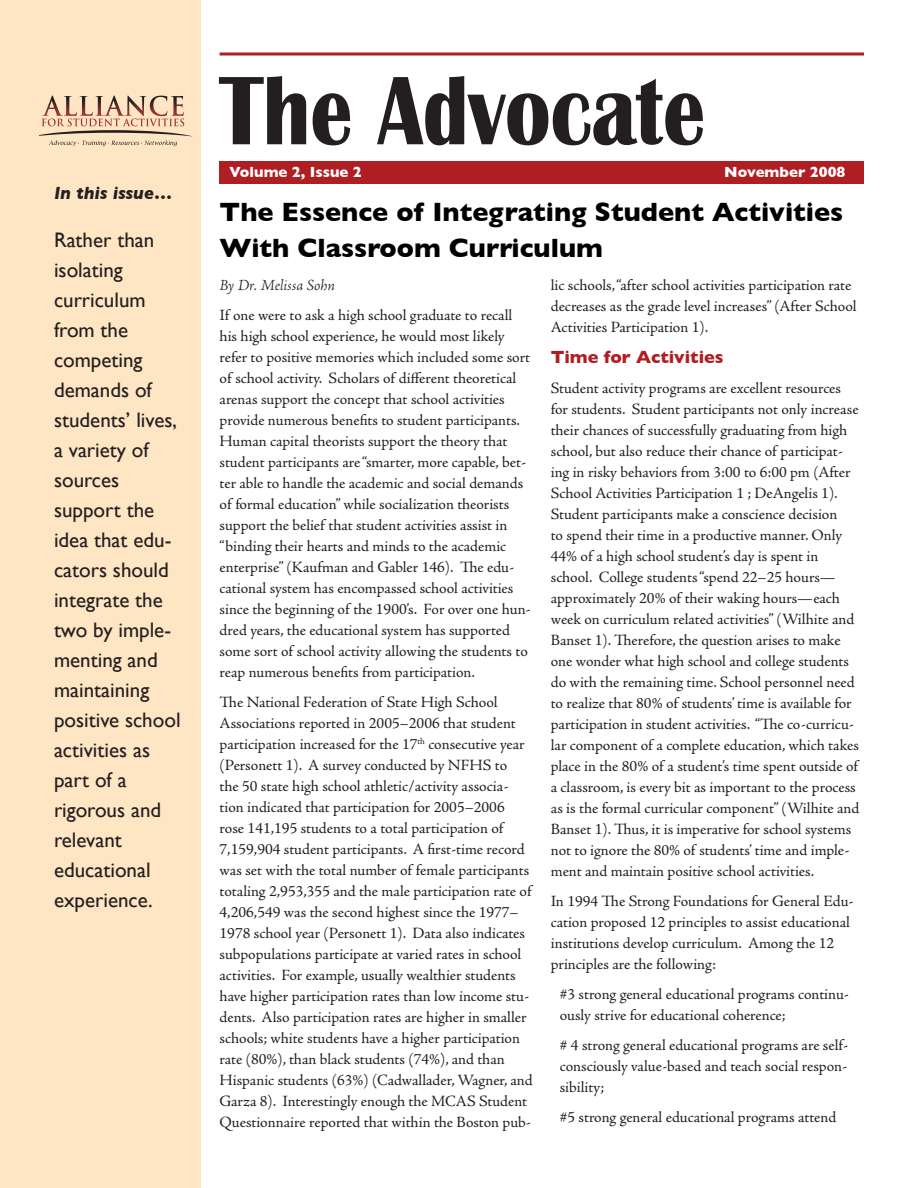
<style>
.page{position:relative;width:918px;height:1188px;background:#fff}
.page>*{position:absolute;margin:0;border:0;box-sizing:border-box;transform-origin:0 0}
.t1{font:700 100.8px "Britannic";color:#231f20;scale:.83 1}
.Headline{font:700 27px/36px "Gill Sans";color:#000001}
.Pull_quote{font:21px/30px "Gill Sans";color:#231f20}
.Subhead{font:700 18px "Gill Sans";color:#af1e22}
.Pull_quote-2{font:italic 700 18px "Gill Sans";color:#231f20}
.Body_text{font:15.75px/21px "Adobe Jenson Pro";letter-spacing:-.005em;color:#231f20}
.body_text_-_indent{font:15.75px/21px "Adobe Jenson Pro";letter-spacing:-.005em;color:#231f20}
.byline{font:italic 300 15.75px "Adobe Jenson Pro";color:#231f20}
.t2{font:700 15px "Gill Sans";color:#fff}
</style>
<div class="page">
<div style="left:0;top:0;width:200px;height:1188px;background:#fee5c3"></div>
<svg style="left:40px;top:95px;width:153px;height:51px"></svg>
<div style="left:220px;top:161px;width:644px;height:23px;background:#af1e22"></div>
<svg style="left:220px;top:52px;width:644px;height:4px;background:#c25659"></svg>
<p class="Pull_quote-2" style="left:54px;top:183px;width:120px">In this issue…</p>
<p class="Pull_quote" style="left:54px;top:225px;width:102px">Rather than isolating</p>
<p class="Pull_quote" style="left:54px;top:285px;width:125px">curriculum from the competing demands of students’ lives, a variety of sources</p>
<p class="Pull_quote" style="left:54px;top:495px;width:128px">support the idea that edu&shy;cators should integrate the two by imple&shy;menting and maintaining positive school</p>
<p class="Pull_quote" style="left:54px;top:735px;width:98px">activities as part of a</p>
<p class="Pull_quote" style="left:54px;top:795px;width:109px">rigorous and relevant</p>
<p class="Pull_quote" style="left:54px;top:855px;width:100px">educational experience.</p>
<p class="t1" style="left:220px;top:54px;width:586px">The Advocate</p>
<p class="t2" style="left:230px;top:163px;width:134px">Volume 2, Issue 2</p>
<p class="t2" style="left:724px;top:163px;width:123px">November 2008</p>
<p class="Headline" style="left:220px;top:194px;width:625px">The Essence of Integrating Student Activities<br>With Classroom Curriculum</p>
<p class="byline" style="left:220px;top:276px;width:117px">By Dr. Melissa Sohn</p>
<p class="Body_text" style="left:220px;top:305px;width:313px">If one were to ask a high school graduate to recall his high school experience, he would most likely refer to positive memories which included some sort of school activity. Scholars of different theoretical arenas support the concept that school activities provide numerous benefits to student participants.<br>Human capital theorists support the theory that student participants are “smarter, more capable, bet&shy;ter able to handle the academic and social demands of formal education” while socialization theorists support the belief that student activities assist in “binding their hearts and minds to the academic enterprise” (Kaufman and Gabler 146). The edu&shy;cational system has encompassed school activities since the beginning of the 1900’s. For over one hun&shy;dred years, the educational system has supported some sort of school activity allowing the students to reap numerous benefits from participation.</p>
<p class="Body_text" style="left:220px;top:692px;width:315px">The National Federation of State High School Associations reported in 2005–2006 that student participation increased for the 17<sup>th</sup> consecutive year (Personett 1). A survey conducted by NFHS to<br>the 50 state high school athletic/activity associa&shy;tion indicated that participation for 2005–2006 rose 141,195 students to a total participation of 7,159,904 student participants. A first-time record was set with the total number of female participants totaling 2,953,355 and the male participation rate of 4,206,549 was the second highest since the 1977– 1978 school year (Personett 1). Data also indicates subpopulations participate at varied rates in school activities. For example, usually wealthier students have higher participation rates than low income stu&shy;dents. Also participation rates are higher in smaller schools; white students have a higher participation rate (80%), than black students (74%), and than Hispanic students (63%) (Cadwallader, Wagner, and Garza 8). Interestingly enough the MCAS Student Questionnaire reported that within the Boston pub-</p>
<p class="Body_text" style="left:551px;top:275px;width:307px">lic schools, “after school activities participation rate decreases as the grade level increases” (After School<br>Activities Participation 1).</p>
<p class="Subhead" style="left:551px;top:346px;width:174px">Time for Activities</p>
<p class="Body_text" style="left:551px;top:378px;width:310px">Student activity programs are excellent resources for students. Student participants not only increase their chances of successfully graduating from high school, but also reduce their chance of participat&shy;ing in risky behaviors from 3:00 to 6:00 pm (After School Activities Participation 1 ; DeAngelis 1).<br>Student participants make a conscience decision<br>to spend their time in a productive manner. Only 44% of a high school student’s day is spent in school. College students “spend 22–25 hours— approximately 20% of their waking hours—each week on curriculum related activities” (Wilhite and Banset 1). Therefore, the question arises to make one wonder what high school and college students do with the remaining time. School personnel need to realize that 80% of students’ time is available for participation in student activities. “The co-curricu&shy;lar component of a complete education, which takes place in the 80% of a student’s time spent outside of a classroom, is every bit as important to the process as is the formal curricular component” (Wilhite and Banset 1). Thus, it is imperative for school systems not to ignore the 80% of students’ time and imple&shy;ment and maintain positive school activities.</p>
<p class="Body_text" style="left:551px;top:891px;width:304px">In 1994 The Strong Foundations for General Edu&shy;cation proposed 12 principles to assist educational institutions develop curriculum. Among the 12 principles are the following:</p>
<p class="body_text_-_indent" style="left:560px;top:984px;width:291px">#3 strong general educational programs continu&shy;ously strive for educational coherence;</p>
<p class="body_text_-_indent" style="left:560px;top:1035px;width:290px;text-align:justify"># 4 strong general educational programs are self&shy;consciously value-based and teach social respon&shy;sibility;</p>
<p class="body_text_-_indent" style="left:560px;top:1107px;width:278px">#5 strong general educational programs attend</p>
</div>
